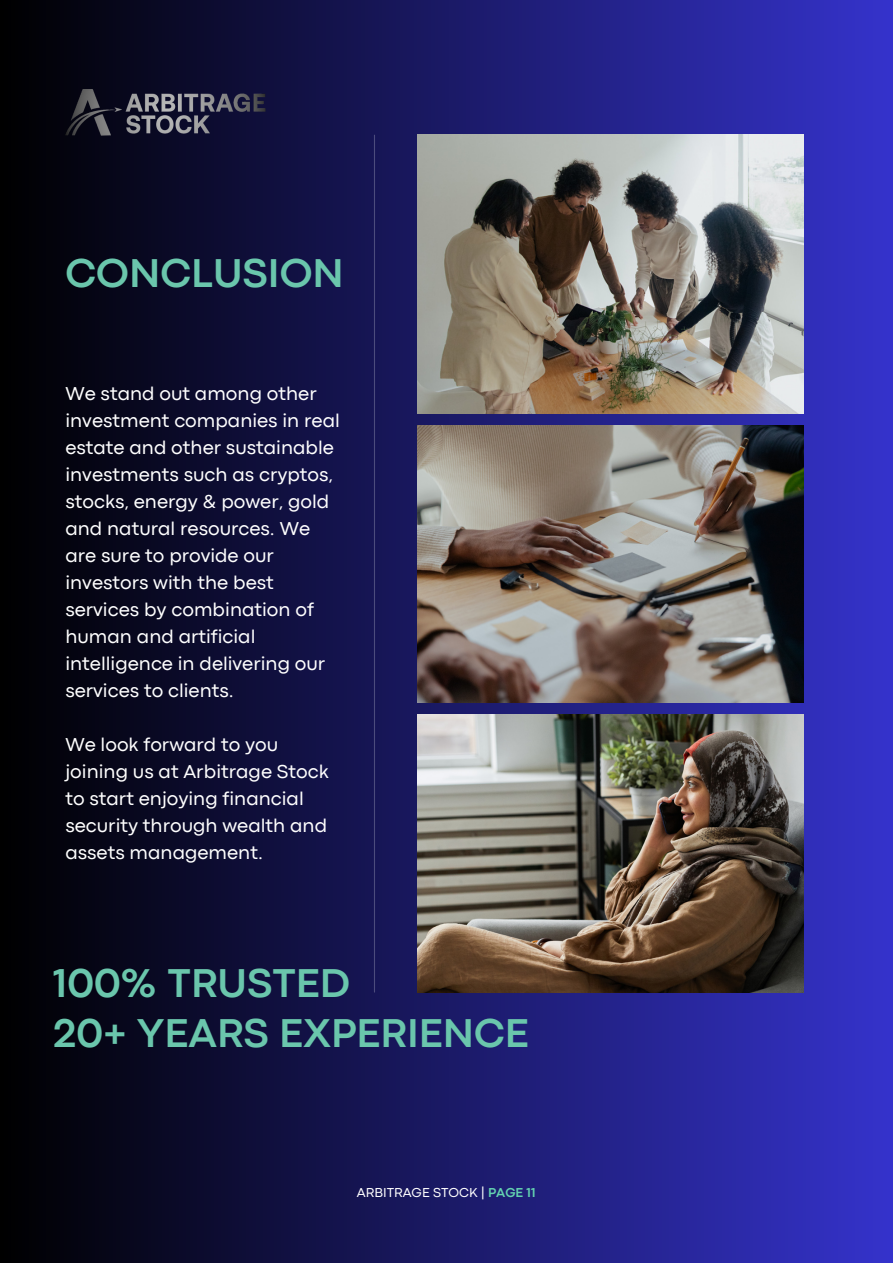
<style>
.page{position:relative;width:893px;height:1264px;background:#fff}
.page>*{position:absolute;margin:0;border:0;box-sizing:border-box;transform-origin:0 0}
.t1{font:700 42px "Codec Pro";color:#6ac6ac}
.t2{font:19.5px/27px "Codec Pro";color:#fff}
.t3{font:13.5px "Codec Pro";color:#fff}
.s1{font-weight:700;color:#63d1b0}
</style>
<div class="page">
<div style="left:0;top:0;width:892px;height:1262px;background:linear-gradient(to right,#000,#3634cb)"></div>
<img style="left:418px;top:135px;width:385px;height:279px">
<img style="left:418px;top:714px;width:385px;height:278px">
<img style="left:418px;top:425px;width:385px;height:277px">
<hr style="left:374px;top:135px;width:1px;height:857px;background:#fff">
<img style="left:65px;top:89px;width:202px;height:46px">
<p class="t1" style="left:65px;top:258px;width:280px">CONCLUSION</p>
<p class="t2" style="left:65px;top:382px;width:276px">We stand out among other investment companies in real estate and other sustainable investments such as cryptos, stocks, energy &amp; power, gold and natural resources. We are sure to provide our investors with the best services by combination of human and artificial intelligence in delivering our services to clients.</p>
<p class="t2" style="left:65px;top:732px;width:265px">We look forward to you joining us at Arbitrage Stock to start enjoying financial security through wealth and assets management.</p>
<p class="t1" style="left:53px;top:968px;width:298px">100% TRUSTED</p>
<p class="t1" style="left:53px;top:1018px;width:477px">20+ YEARS EXPERIENCE</p>
<p class="t3" style="left:357px;top:1187px;width:180px">ARBITRAGE STOCK | <span class="s1">PAGE 11</span></p>
</div>
